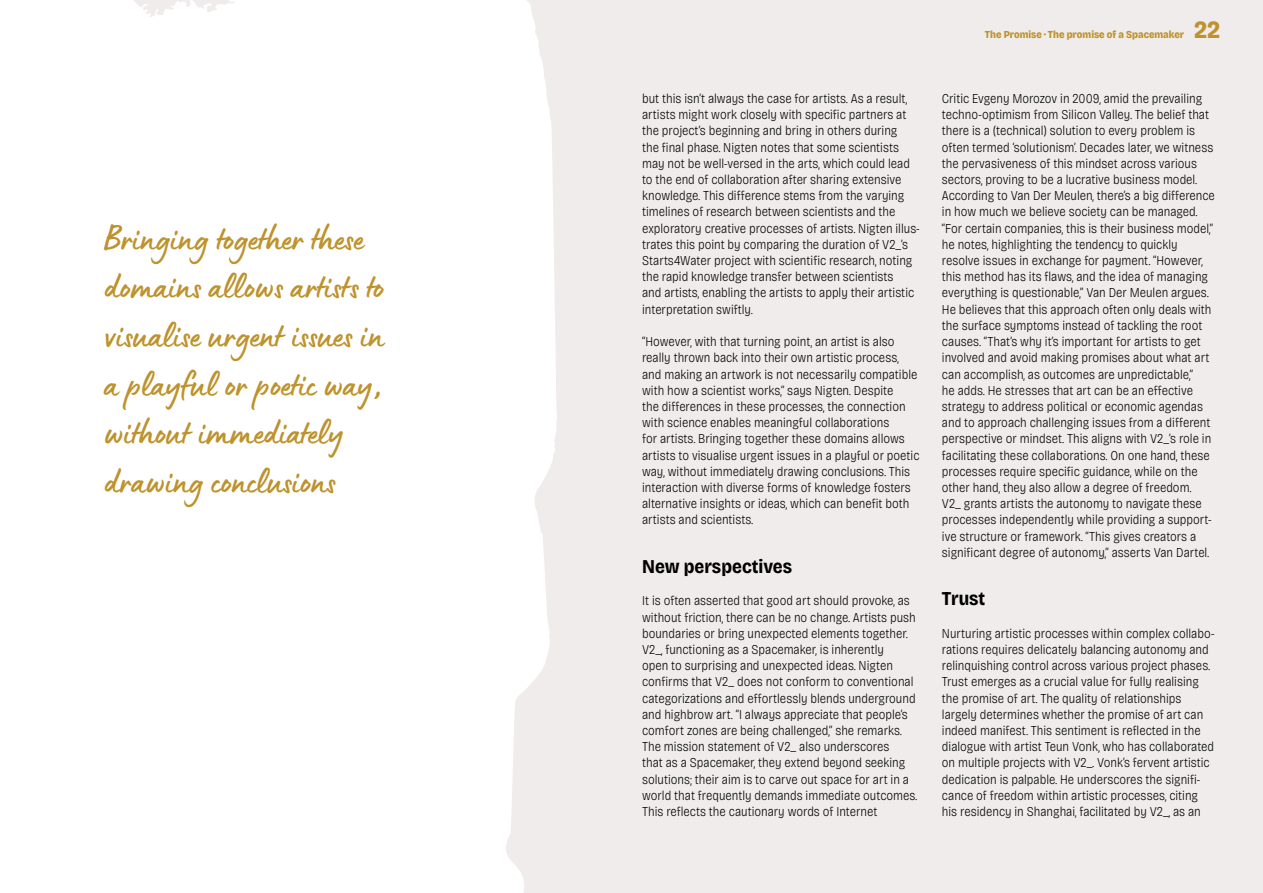
<style>
.page{position:relative;width:1263px;height:893px;background:#f0ecec}
.page>*{position:absolute;margin:0;border:0;box-sizing:border-box;transform-origin:0 0}
.t1{font:37.5px/48.6px "Lumios Marker";color:#be922c}
.t2{font:800 semi-condensed 24.75px "Bricolage Grotesque 24 pt";color:#be922c}
.t3{font:700 semi-condensed 19.5px "Bricolage Grotesque 24 pt";color:#000}
.t4{font:200 semi-condensed 13.5px/16.2px "Bricolage Grotesque 24 pt";color:#000}
.t5{font:800 semi-condensed 10.65px "Bricolage Grotesque 24 pt";color:#be922c}
</style>
<div class="page">
<div style="left:0;top:0;width:557px;height:893px;background:#fff"></div>
<h1 class="t1" style="left:104px;top:212px;width:281px">Bringing together these domains allows artists to visualise urgent issues in a playful or poetic way, without immediately drawing conclusions</h1>
<p class="t4" style="left:642px;top:90px;width:279px">but this isn’t always the case for artists. As a result, artists might work closely with specific partners at the project’s beginning and bring in others during<br>the final phase. Nigten notes that some scientists may not be well-versed in the arts, which could lead to the end of collaboration after sharing extensive knowledge. This difference stems from the varying timelines of research between scientists and the exploratory creative processes of artists. Nigten illus&shy;trates this point by comparing the duration of V2_’s Starts4Water project with scientific research, noting the rapid knowledge transfer between scientists<br>and artists, enabling the artists to apply their artistic interpretation swiftly.</p>
<p class="t4" style="left:642px;top:333px;width:279px">“However, with that turning point, an artist is also really thrown back into their own artistic process, and making an artwork is not necessarily compatible with how a scientist works,” says Nigten. Despite<br>the differences in these processes, the connection with science enables meaningful collaborations<br>for artists. Bringing together these domains allows artists to visualise urgent issues in a playful or poetic way, without immediately drawing conclusions. This interaction with diverse forms of knowledge fosters alternative insights or ideas, which can benefit both artists and scientists.</p>
<h3 class="t3" style="left:642px;top:551px;width:152px">New perspectives</h3>
<p class="t4" style="left:642px;top:592px;width:277px">It is often asserted that good art should provoke, as without friction, there can be no change. Artists push boundaries or bring unexpected elements together.<br>V2_, functioning as a Spacemaker, is inherently<br>open to surprising and unexpected ideas. Nigten confirms that V2_ does not conform to conventional categorizations and effortlessly blends underground and highbrow art. “I always appreciate that people’s comfort zones are being challenged,” she remarks.<br>The mission statement of V2_ also underscores<br>that as a Spacemaker, they extend beyond seeking solutions; their aim is to carve out space for art in a world that frequently demands immediate outcomes.<br>This reflects the cautionary words of Internet</p>
<p class="t5" style="left:985px;top:26px;width:201px">The Promise · The promise of a Spacemaker</p>
<h2 class="t2" style="left:1194px;top:10px;width:28px">22</h2>
<p class="t4" style="left:942px;top:90px;width:274px">Critic Evgeny Morozov in 2009, amid the prevailing techno-optimism from Silicon Valley. The belief that there is a (technical) solution to every problem is often termed ‘solutionism’. Decades later, we witness the pervasiveness of this mindset across various sectors, proving to be a lucrative business model.<br>According to Van Der Meulen, there’s a big difference in how much we believe society can be managed. “For certain companies, this is their business model,” he notes, highlighting the tendency to quickly resolve issues in exchange for payment. “However, this method has its flaws, and the idea of managing everything is questionable,” Van Der Meulen argues.<br>He believes that this approach often only deals with the surface symptoms instead of tackling the root causes. “That’s why it’s important for artists to get involved and avoid making promises about what art can accomplish, as outcomes are unpredictable,”<br>he adds. He stresses that art can be an effective strategy to address political or economic agendas and to approach challenging issues from a different perspective or mindset. This aligns with V2_’s role in facilitating these collaborations. On one hand, these processes require specific guidance, while on the other hand, they also allow a degree of freedom.<br>V2_ grants artists the autonomy to navigate these processes independently while providing a support&shy;ive structure or framework. “This gives creators a significant degree of autonomy,” asserts Van Dartel.</p>
<h3 class="t3" style="left:942px;top:583px;width:45px">Trust</h3>
<p class="t4" style="left:942px;top:624px;width:274px">Nurturing artistic processes within complex collabo&shy;rations requires delicately balancing autonomy and relinquishing control across various project phases.<br>Trust emerges as a crucial value for fully realising the promise of art. The quality of relationships largely determines whether the promise of art can indeed manifest. This sentiment is reflected in the dialogue with artist Teun Vonk, who has collaborated on multiple projects with V2_. Vonk’s fervent artistic dedication is palpable. He underscores the signifi&shy;cance of freedom within artistic processes, citing his residency in Shanghai, facilitated by V2_, as an</p>
</div>
